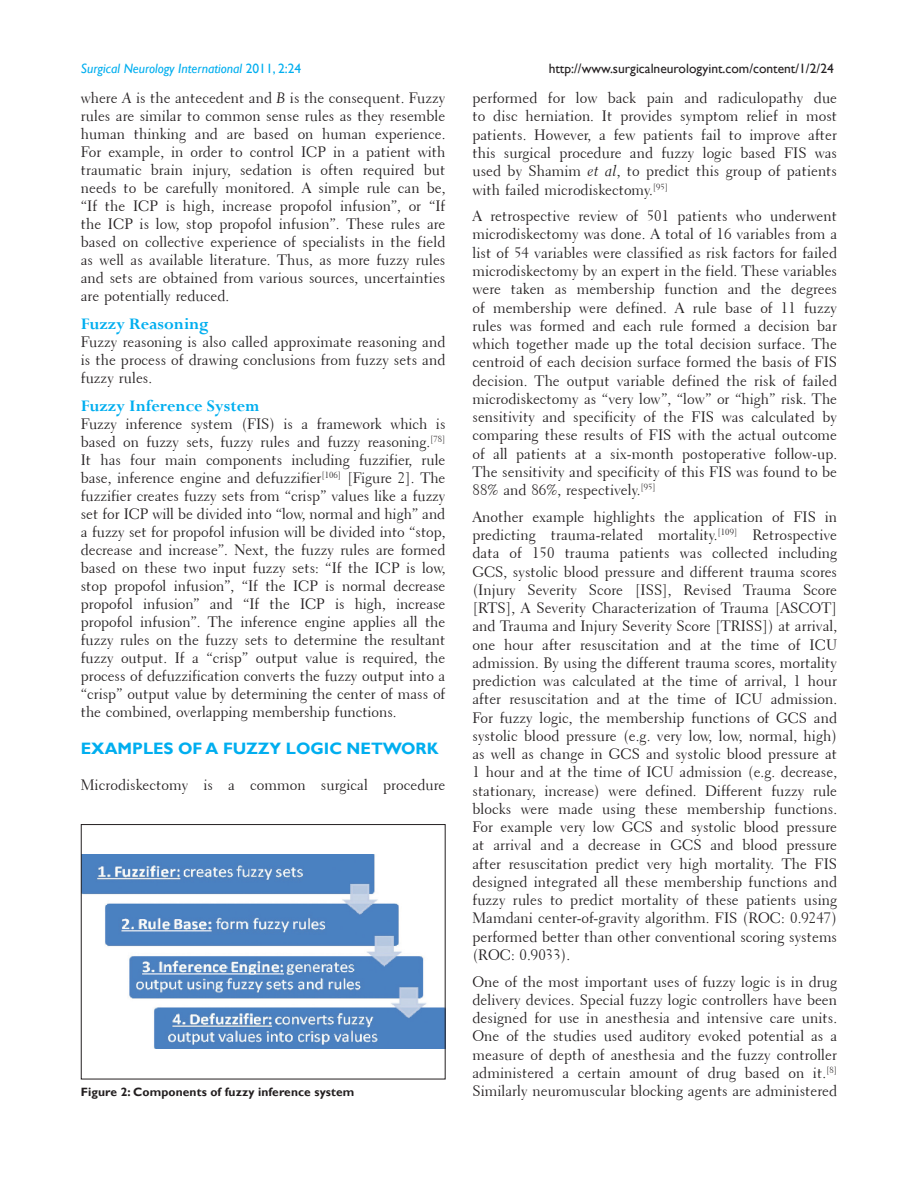
<style>
.page{position:relative;width:918px;height:1188px;background:#fff}
.page>*{position:absolute;margin:0;border:0;box-sizing:border-box;transform-origin:0 0}
.t1{font:700 18px "Perpetua";color:#00aeef}
.t2{font:700 16.5px "Gill Sans";color:#00aeef}
.TX{font:15px/18.3px "Transitional 521 BT Roman A";color:#231f20;text-align:justify}
.t3{font:13.5px "Gill Sans";color:#231f20}
.t4{font:italic 13.5px "Gill Sans";color:#00aeef}
.FGC{font:700 12px "Gill Sans";letter-spacing:.01em;color:#231f20}
.s1{font-style:normal}
.s2{font-family:"Transitional 521 BT Cursive A"}
</style>
<div class="page">
<img style="left:83px;top:855px;width:361px;height:194px">
<div style="left:81px;top:824px;width:365px;height:255px;border:1px solid #231f20"></div>
<p class="t4" style="left:81px;top:61px;width:222px">Surgical Neurology International <span class="s1">2011, 2:24</span></p>
<p class="t3" style="left:549px;top:61px;width:287px">http://www.surgicalneurologyint.com/content/1/2/24</p>
<p class="TX" style="left:81px;top:89px;width:366px">where <span class="s2">A</span> is the antecedent and <span class="s2">B</span> is the consequent. Fuzzy rules are similar to common sense rules as they resemble human thinking and are based on human experience.<br>For example, in order to control ICP in a patient with traumatic brain injury, sedation is often required but needs to be carefully monitored. A simple rule can be, “If the ICP is high, increase propofol infusion”, or “If the ICP is low, stop propofol infusion”. These rules are based on collective experience of specialists in the field as well as available literature. Thus, as more fuzzy rules and sets are obtained from various sources, uncertainties are potentially reduced.</p>
<h2 class="t1" style="left:81px;top:313px;width:129px">Fuzzy Reasoning</h2>
<p class="TX" style="left:81px;top:333px;width:366px">Fuzzy reasoning is also called approximate reasoning and is the process of drawing conclusions from fuzzy sets and fuzzy rules.</p>
<h2 class="t1" style="left:81px;top:395px;width:180px">Fuzzy Inference System</h2>
<p class="TX" style="left:81px;top:415px;width:366px">Fuzzy inference system (FIS) is a framework which is based on fuzzy sets, fuzzy rules and fuzzy reasoning.<sup>[78] </sup>It has four main components including fuzzifier, rule base, inference engine and defuzzifier<sup>[106]</sup> [Figure 2]. The fuzzifier creates fuzzy sets from “crisp” values like a fuzzy set for ICP will be divided into “low, normal and high” and a fuzzy set for propofol infusion will be divided into “stop, decrease and increase”. Next, the fuzzy rules are formed based on these two input fuzzy sets: “If the ICP is low, stop propofol infusion”, “If the ICP is normal decrease propofol infusion” and “If the ICP is high, increase propofol infusion”. The inference engine applies all the fuzzy rules on the fuzzy sets to determine the resultant fuzzy output. If a “crisp” output value is required, the process of defuzzification converts the fuzzy output into a “crisp” output value by determining the center of mass of the combined, overlapping membership functions.</p>
<h1 class="t2" style="left:81px;top:738px;width:359px">EXAMPLES OF A FUZZY LOGIC NETWORK</h1>
<p class="TX" style="left:81px;top:776px;width:366px">Microdiskectomy is a common surgical procedure</p>
<p class="TX" style="left:472px;top:89px;width:366px">performed for low back pain and radiculopathy due to disc herniation. It provides symptom relief in most patients. However, a few patients fail to improve after this surgical procedure and fuzzy logic based FIS was used by Shamim <span class="s2">et al</span>, to predict this group of patients with failed microdiskectomy.<sup>[95]</sup></p>
<p class="TX" style="left:472px;top:207px;width:366px">A retrospective review of 501 patients who underwent microdiskectomy was done. A total of 16 variables from a list of 54 variables were classified as risk factors for failed microdiskectomy by an expert in the field. These variables were taken as membership function and the degrees of membership were defined. A rule base of 11 fuzzy rules was formed and each rule formed a decision bar which together made up the total decision surface. The centroid of each decision surface formed the basis of FIS decision. The output variable defined the risk of failed microdiskectomy as “very low”, “low” or “high” risk. The sensitivity and specificity of the FIS was calculated by comparing these results of FIS with the actual outcome of all patients at a six-month postoperative follow-up.<br>The sensitivity and specificity of this FIS was found to be 88% and 86%, respectively.<sup>[95]</sup></p>
<p class="TX" style="left:472px;top:508px;width:366px">Another example highlights the application of FIS in predicting trauma-related mortality.<sup>[109]</sup> Retrospective data of 150 trauma patients was collected including GCS, systolic blood pressure and different trauma scores (Injury Severity Score [ISS], Revised Trauma Score [RTS], A Severity Characterization of Trauma [ASCOT] and Trauma and Injury Severity Score [TRISS]) at arrival, one hour after resuscitation and at the time of ICU admission. By using the different trauma scores, mortality prediction was calculated at the time of arrival, 1 hour after resuscitation and at the time of ICU admission.<br>For fuzzy logic, the membership functions of GCS and systolic blood pressure (e.g. very low, low, normal, high) as well as change in GCS and systolic blood pressure at 1 hour and at the time of ICU admission (e.g. decrease, stationary, increase) were defined. Different fuzzy rule blocks were made using these membership functions.<br>For example very low GCS and systolic blood pressure at arrival and a decrease in GCS and blood pressure after resuscitation predict very high mortality. The FIS designed integrated all these membership functions and fuzzy rules to predict mortality of these patients using Mamdani center-of-gravity algorithm. FIS (ROC: 0.9247) performed better than other conventional scoring systems (ROC: 0.9033).</p>
<p class="TX" style="left:472px;top:972px;width:366px">One of the most important uses of fuzzy logic is in drug delivery devices. Special fuzzy logic controllers have been designed for use in anesthesia and intensive care units.<br>One of the studies used auditory evoked potential as a measure of depth of anesthesia and the fuzzy controller administered a certain amount of drug based on it.<sup>[8]</sup></p>
<p class="FGC" style="left:81px;top:1085px;width:275px">Figure 2: Components of fuzzy inference system</p>
<p class="TX" style="left:472px;top:1082px;width:366px">Similarly neuromuscular blocking agents are administered</p>
</div>
